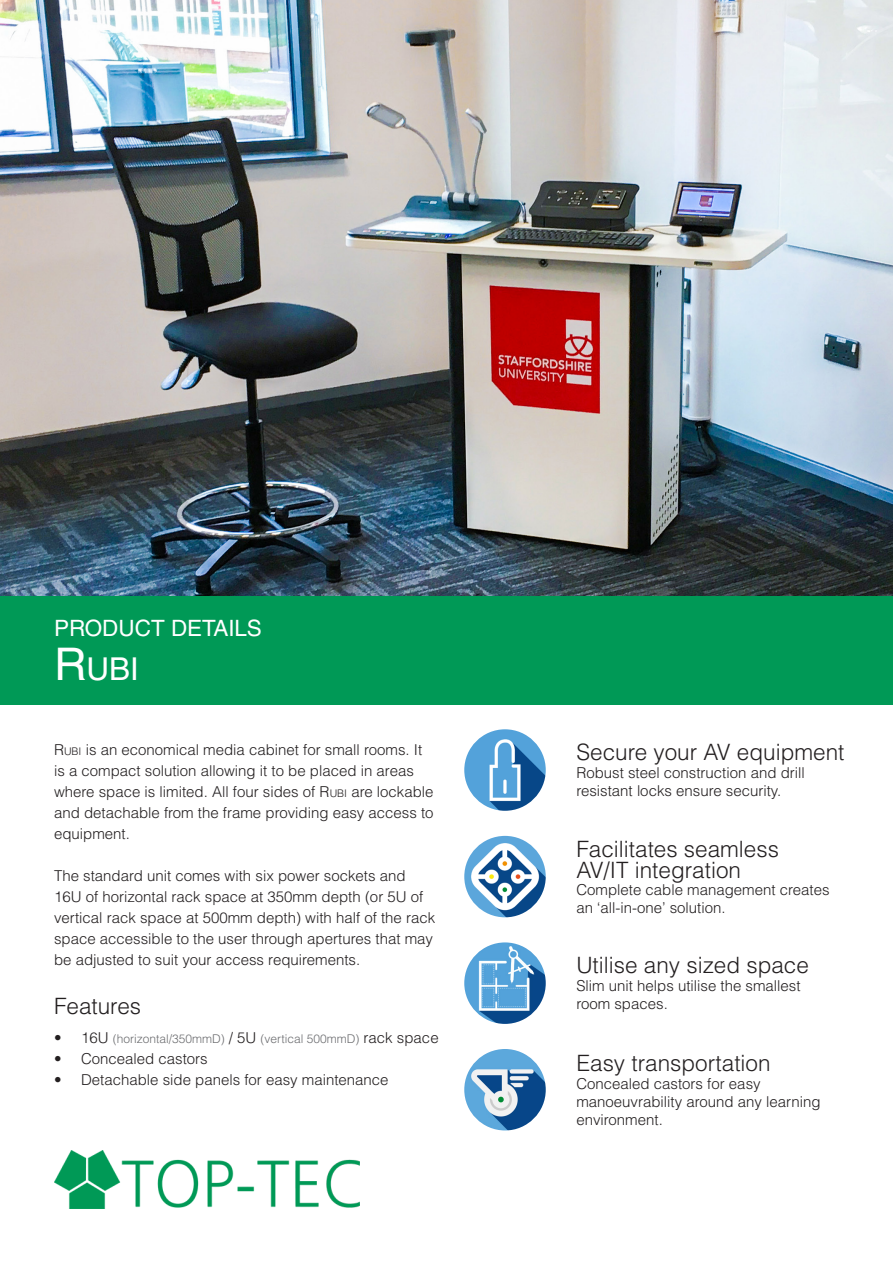
<style>
.page{position:relative;width:893px;height:1263px;background:#fff}
.page>*{position:absolute;margin:0;border:0;box-sizing:border-box;transform-origin:0 0}
.t1{font:31.5px "Helvetica LT Std";color:#fff}
.Body_Style{font:300 22.5px "Helvetica LT Std";color:#231f20}
.SUBTITLE{font:22.5px "Helvetica LT Std";color:#fff}
.FRONT_PAGE_BODY_TEXT{font:300 22.5px "Helvetica LT Std";color:#231f20}
.Body_Style-2{font:300 15px/21px "Helvetica LT Std";color:#231f20}
.FRONT_PAGE_BODY_TEXT-2{font:300 15px/18px "Helvetica LT Std";color:#231f20}
.t2{font:300 12px "Helvetica LT Std";color:#6c6d70}
.s1{font-size:45px}
.s2{font-style:inherit}
.s3{font-size:10.5px}
.s4{font-size:15px;color:#231f20}
</style>
<div class="page">
<img style="left:54px;top:1150px;width:305px;height:59px">
<img style="left:0;top:0;width:893px;height:596px">
<img style="left:464px;top:836px;width:82px;height:81px;border-radius:41px">
<div style="left:0;top:596px;width:893px;height:108px;background:#009956"></div>
<img style="left:464px;top:729px;width:82px;height:82px;border-radius:41px">
<img style="left:464px;top:942px;width:82px;height:82px;border-radius:41px">
<img style="left:464px;top:1049px;width:82px;height:81px;border-radius:41px">
<p class="SUBTITLE" style="left:54px;top:615px;width:209px">PRODUCT DETAILS</p>
<p class="t1" style="left:54px;top:651px;width:86px"><span class="s1">R</span>ubi</p>
<p class="Body_Style-2" style="left:54px;top:739px;width:381px"><span class="s2">R</span><span class="s3">ubi</span> is an economical media cabinet for small rooms. It is a compact solution allowing it to be placed in areas where space is limited. All four sides of <span class="s2">R</span><span class="s3">ubi</span> are lockable and detachable from the frame providing easy access to equipment.</p>
<p class="Body_Style-2" style="left:54px;top:865px;width:383px">The standard unit comes with six power sockets and 16U of horizontal rack space at 350mm depth (or 5U of vertical rack space at 500mm depth) with half of the rack space accessible to the user through apertures that may be adjusted to suit your access requirements.</p>
<p class="FRONT_PAGE_BODY_TEXT" style="left:54px;top:992px;width:89px">Features</p>
<p class="t2" style="left:54px;top:1031px;width:386px"><span class="s4">• 16U</span> (horizontal/350mmD) <span class="s4">/ 5U</span> (vertical 500mmD) <span class="s4">rack space</span></p>
<p class="Body_Style-2" style="left:54px;top:1048px;width:155px">• Concealed castors</p>
<p class="Body_Style-2" style="left:54px;top:1069px;width:336px">• Detachable side panels for easy maintenance</p>
<p class="Body_Style" style="left:576px;top:738px;width:270px">Secure your AV equipment</p>
<p class="Body_Style-2" style="left:576px;top:764px;width:230px;line-height:18px">Robust steel construction and drill resistant locks ensure security.</p>
<p class="Body_Style" style="left:576px;top:834px;width:204px">Facilitates seamless</p>
<p class="Body_Style" style="left:576px;top:855px;width:166px">AV/IT integration</p>
<p class="Body_Style-2" style="left:576px;top:880px;width:255px;line-height:18px">Complete cable management creates an ‘all-in-one’ solution.</p>
<p class="Body_Style" style="left:576px;top:951px;width:234px">Utilise any sized space</p>
<p class="FRONT_PAGE_BODY_TEXT-2" style="left:576px;top:977px;width:226px">Slim unit helps utilise the smallest room spaces.</p>
<p class="Body_Style" style="left:576px;top:1049px;width:196px">Easy transportation</p>
<p class="FRONT_PAGE_BODY_TEXT-2" style="left:576px;top:1074px;width:246px">Concealed castors for easy manoeuvrability around any learning environment.</p>
</div>
